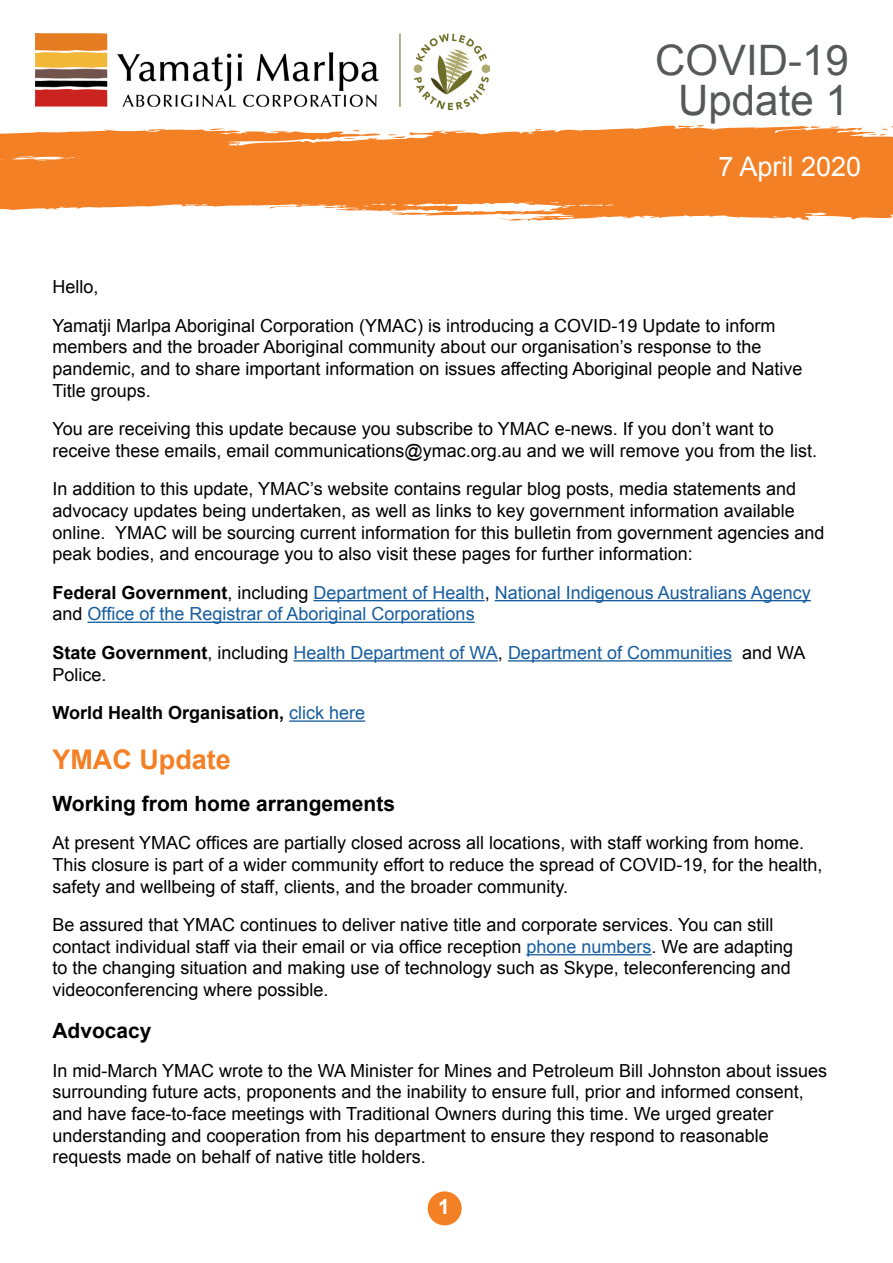
<style>
.page{position:relative;width:893px;height:1263px;background:#fff}
.page>*{position:absolute;margin:0;border:0;box-sizing:border-box;transform-origin:0 0}
.t1{font:42px "Arial";color:#57585a}
.t2{font:27px "Arial";color:#fff}
.Paragraph_Style_1{font:700 27px "Arial";color:#f58024}
.Paragraph_Style_1-2{font:700 21px "Arial";color:#010101}
.Paragraph_Style_1-3{font:700 21px "Arial";color:#fff}
.Paragraph_Style_1-4{font:18px/21.6px "Arial";color:#010101}
.Paragraph_Style_1-5{font:18px/21.6px "Arial";color:#175d9e}
.Paragraph_Style_1-6{font:700 18px "Arial";color:#010101}
.s1{font-weight:700;color:#010101}
.s2{color:#010101}
.s3{font-weight:400;color:#175d9e}
.s4{color:#175d9e}
</style>
<div class="page">
<svg style="left:0;top:156px;width:893px;height:65px;fill:#f48026"></svg>
<div style="left:0;top:156px;width:680px;height:39px;background:#f48026"></div>
<svg style="left:0;top:109px;width:893px;height:47px"></svg>
<hr style="left:314px;top:600px;width:171px;height:1px;background:#175d9e">
<hr style="left:495px;top:600px;width:316px;height:1px;background:#175d9e">
<hr style="left:87px;top:622px;width:388px;height:1px;background:#175d9e">
<hr style="left:294px;top:660px;width:204px;height:1px;background:#175d9e">
<hr style="left:508px;top:660px;width:224px;height:1px;background:#175d9e">
<hr style="left:289px;top:720px;width:76px;height:2px;background:#175d9e">
<hr style="left:526px;top:954px;width:125px;height:1px;background:#175d9e">
<div style="left:428px;top:1191px;width:34px;height:34px;background:#f48026;border-radius:50%"></div>
<img style="left:35px;top:33px;width:454px;height:76px">
<p class="t1" style="left:655px;top:33px;width:195px">COVID-19</p>
<p class="t1" style="left:678px;top:73px;width:172px">Update 1</p>
<p class="t2" style="left:718px;top:149px;width:144px">7 April 2020</p>
<p class="Paragraph_Style_1-4" style="left:52px;top:276px;width:48px">Hello,</p>
<p class="Paragraph_Style_1-4" style="left:52px;top:315px;width:752px">Yamatji Marlpa Aboriginal Corporation (YMAC) is introducing a COVID-19 Update to inform members and the broader Aboriginal community about our organisation’s response to the pandemic, and to share important information on issues affecting Aboriginal people and Native Title groups.</p>
<p class="Paragraph_Style_1-4" style="left:52px;top:418px;width:766px">You are receiving this update because you subscribe to YMAC e-news. If you don’t want to receive these emails, email communications@ymac.org.au and we will remove you from the list.</p>
<p class="Paragraph_Style_1-4" style="left:52px;top:478px;width:773px">In addition to this update, YMAC’s website contains regular blog posts, media statements and advocacy updates being undertaken, as well as links to key government information available online. YMAC will be sourcing current information for this bulletin from government agencies and peak bodies, and encourage you to also visit these pages for further information:</p>
<p class="Paragraph_Style_1-5" style="left:52px;top:582px;width:760px"><span class="s1">Federal Government</span><span class="s2">, including</span> Department of Health<span class="s2">,</span> National Indigenous Australians Agency <span class="s2">and</span> Office of the Registrar of Aboriginal Corporations</p>
<p class="Paragraph_Style_1-5" style="left:52px;top:642px;width:754px"><span class="s1">State Government</span><span class="s2">, including</span> Health Department of WA<span class="s2">,</span> Department of Communities <span class="s2">and WA<br>Police.</span></p>
<p class="Paragraph_Style_1-6" style="left:52px;top:701px;width:314px">World Health Organisation, <span class="s3">click here</span></p>
<p class="Paragraph_Style_1" style="left:52px;top:741px;width:180px">YMAC Update</p>
<p class="Paragraph_Style_1-2" style="left:52px;top:789px;width:344px">Working from home arrangements</p>
<p class="Paragraph_Style_1-4" style="left:52px;top:832px;width:772px">At present YMAC offices are partially closed across all locations, with staff working from home.<br>This closure is part of a wider community effort to reduce the spread of COVID-19, for the health, safety and wellbeing of staff, clients, and the broader community.</p>
<p class="Paragraph_Style_1-4" style="left:52px;top:914px;width:742px">Be assured that YMAC continues to deliver native title and corporate services. You can still contact individual staff via their email or via office reception <span class="s4">phone numbers</span>. We are adapting to the changing situation and making use of technology such as Skype, teleconferencing and videoconferencing where possible.</p>
<p class="Paragraph_Style_1-2" style="left:52px;top:1017px;width:101px">Advocacy</p>
<p class="Paragraph_Style_1-4" style="left:52px;top:1060px;width:776px">In mid-March YMAC wrote to the WA Minister for Mines and Petroleum Bill Johnston about issues surrounding future acts, proponents and the inability to ensure full, prior and informed consent, and have face-to-face meetings with Traditional Owners during this time. We urged greater understanding and cooperation from his department to ensure they respond to reasonable requests made on behalf of native title holders.</p>
<p class="Paragraph_Style_1-3" style="left:438px;top:1193px;width:13px">1</p>
</div>
